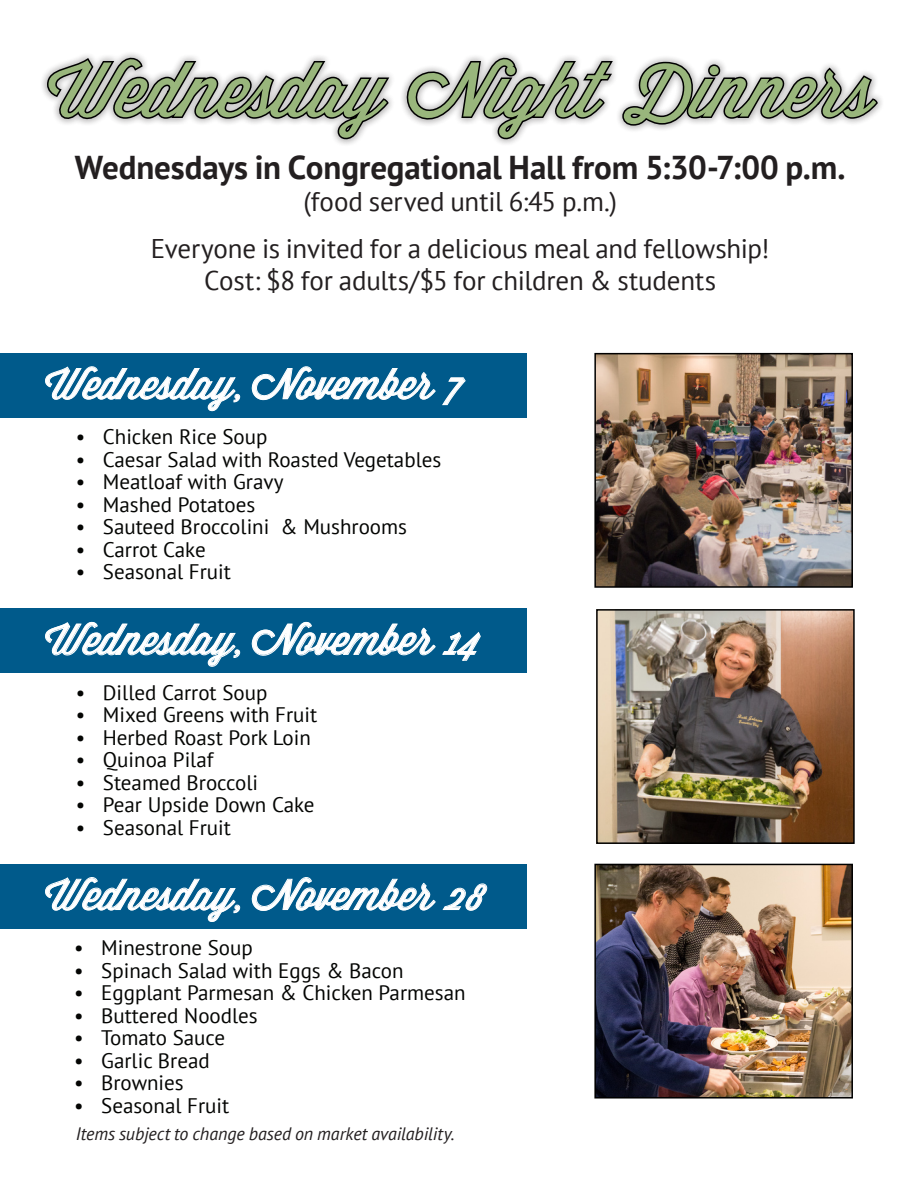
<style>
.page{position:relative;width:918px;height:1188px;background:#fff}
.page>*{position:absolute;margin:0;border:0;box-sizing:border-box;transform-origin:0 0}
.t1{font:75px "Wisdom Script AI";color:#99b67c}
.t2{font:42px "Wisdom Script AI";color:#fff}
.t3{font:700 33px "PT Sans";letter-spacing:-.005em;color:#231f20}
.t4{font:27px "PT Sans";letter-spacing:-.005em;color:#231f20}
.t5{font:21px "PT Sans";color:#040503}
.t6{font:italic 18px "PT Sans";letter-spacing:-.005em;color:#231f20}
</style>
<div class="page">
<div style="left:0;top:353px;width:526px;height:65px;background:#005a8b"></div>
<svg style="left:46px;top:54px;width:569px;height:87px"></svg>
<svg style="left:621px;top:60px;width:259px;height:67px"></svg>
<svg style="left:45px;top:366px;width:391px;height:46px"></svg>
<svg style="left:442px;top:377px;width:24px;height:28px"></svg>
<div style="left:0;top:864px;width:526px;height:64px;background:#005a8b"></div>
<svg style="left:45px;top:877px;width:391px;height:45px"></svg>
<svg style="left:442px;top:883px;width:45px;height:28px"></svg>
<img style="left:597px;top:356px;width:253px;height:229px">
<div style="left:594px;top:353px;width:259px;height:235px;border:2px solid #000"></div>
<img style="left:597px;top:867px;width:253px;height:229px">
<div style="left:594px;top:864px;width:259px;height:235px;border:2px solid #000"></div>
<div style="left:0;top:609px;width:526px;height:64px;background:#005a8b"></div>
<svg style="left:45px;top:621px;width:391px;height:46px"></svg>
<svg style="left:442px;top:632px;width:39px;height:29px"></svg>
<img style="left:599px;top:612px;width:253px;height:229px">
<div style="left:596px;top:609px;width:259px;height:235px;border:2px solid #000"></div>
<p class="t1" style="left:47px;top:32px;width:827px">Wednesday Night Dinners</p>
<p class="t3" style="left:75px;top:145px;width:772px">Wednesdays in Congregational Hall from 5:30-7:00 p.m.</p>
<p class="t4" style="left:304px;top:184px;width:315px">(food served until 6:45 p.m.)</p>
<p class="t4" style="left:151px;top:231px;width:620px">Everyone is invited for a delicious meal and fellowship!</p>
<p class="t4" style="left:204px;top:263px;width:513px">Cost: $8 for adults/$5 for children &amp; students</p>
<p class="t2" style="left:45px;top:352px;width:419px">Wednesday, November 7</p>
<p class="t5" style="left:76px;top:423px;width:193px">• Chicken Rice Soup</p>
<p class="t5" style="left:76px;top:446px;width:367px">• Caesar Salad with Roasted Vegetables</p>
<p class="t5" style="left:76px;top:468px;width:209px">• Meatloaf with Gravy</p>
<p class="t5" style="left:76px;top:491px;width:181px">• Mashed Potatoes</p>
<p class="t5" style="left:76px;top:513px;width:333px">• Sauteed Broccolini &amp; Mushrooms</p>
<p class="t5" style="left:76px;top:536px;width:131px">• Carrot Cake</p>
<p class="t5" style="left:76px;top:558px;width:157px">• Seasonal Fruit</p>
<p class="t2" style="left:45px;top:607px;width:437px">Wednesday, November 14</p>
<p class="t5" style="left:76px;top:679px;width:193px">• Dilled Carrot Soup</p>
<p class="t5" style="left:76px;top:702px;width:243px">• Mixed Greens with Fruit</p>
<p class="t5" style="left:76px;top:724px;width:236px">• Herbed Roast Pork Loin</p>
<p class="t5" style="left:76px;top:747px;width:139px">• Quinoa Pilaf</p>
<p class="t5" style="left:76px;top:769px;width:184px">• Steamed Broccoli</p>
<p class="t5" style="left:76px;top:792px;width:240px">• Pear Upside Down Cake</p>
<p class="t5" style="left:76px;top:814px;width:157px">• Seasonal Fruit</p>
<p class="t2" style="left:45px;top:862px;width:441px">Wednesday, November 28</p>
<p class="t5" style="left:74px;top:934px;width:180px">• Minestrone Soup</p>
<p class="t5" style="left:74px;top:957px;width:331px">• Spinach Salad with Eggs &amp; Bacon</p>
<p class="t5" style="left:74px;top:979px;width:393px">• Eggplant Parmesan &amp; Chicken Parmesan</p>
<p class="t5" style="left:74px;top:1002px;width:185px">• Buttered Noodles</p>
<p class="t5" style="left:74px;top:1024px;width:152px">• Tomato Sauce</p>
<p class="t5" style="left:74px;top:1047px;width:137px">• Garlic Bread</p>
<p class="t5" style="left:74px;top:1069px;width:111px">• Brownies</p>
<p class="t5" style="left:74px;top:1092px;width:157px">• Seasonal Fruit</p>
<p class="t6" style="left:76px;top:1122px;width:380px">Items subject to change based on market availability.</p>
</div>
